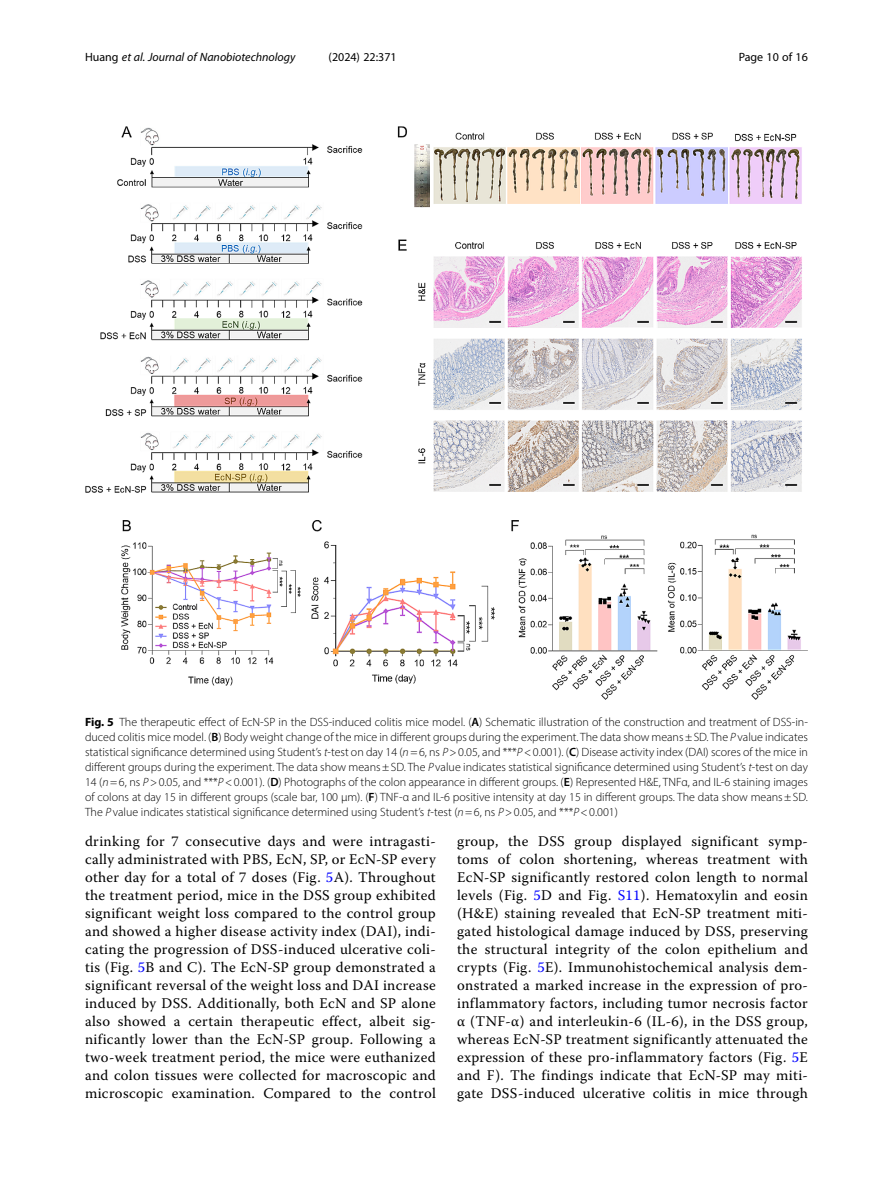
<style>
.page{position:relative;width:893px;height:1191px;background:#fff}
.page>*{position:absolute;margin:0;border:0;box-sizing:border-box;transform-origin:0 0}
.Body_Text{font:14.7px/18px "Warnock Pro";letter-spacing:.02em;color:#000;text-align:justify}
.Figure_Caption{font:300 12px/15px "Myriad Pro";color:#000;text-align:justify}
.t1{font:italic 12px "Myriad Pro";color:#000}
.t2{font:12px "Myriad Pro";color:#000}
.s1{font-style:normal}
.s2{font-weight:700}
.s3{font-weight:600}
.s4{font-style:italic}
.s5{color:#00f}
</style>
<div class="page">
<img style="left:85px;top:126px;width:723px;height:573px">
<p class="t1" style="left:85px;top:50px;width:212px"><span class="s1">Huang</span> et al. Journal of Nanobiotechnology</p>
<p class="t2" style="left:329px;top:50px;width:70px">(2024) 22:371</p>
<p class="t2" style="left:739px;top:50px;width:71px">Page 10 of 16</p>
<p class="Figure_Caption" style="left:85px;top:715px;width:724px"><span class="s2">Fig. 5</span> The therapeutic effect of EcN-SP in the DSS-induced colitis mice model. (<span class="s3">A</span>) Schematic illustration of the construction and treatment of DSS-in&shy;duced colitis mice model. (<span class="s3">B</span>) Body weight change of the mice in different groups during the experiment. The data show means±SD. The <span class="s4">P</span> value indicates statistical significance determined using Student’s <span class="s4">t</span>-test on day 14 (<span class="s4">n</span>=6, ns <span class="s4">P</span>&gt;0.05, and ***<span class="s4">P</span>&lt;0.001). (<span class="s3">C</span>) Disease activity index (DAI) scores of the mice in different groups during the experiment. The data show means±SD. The <span class="s4">P</span> value indicates statistical significance determined using Student’s <span class="s4">t</span>-test on day 14 (<span class="s4">n</span>=6, ns <span class="s4">P</span>&gt;0.05, and ***<span class="s4">P</span>&lt;0.001). (<span class="s3">D</span>) Photographs of the colon appearance in different groups. (<span class="s3">E</span>) Represented H&amp;E, TNFα, and IL-6 staining images of colons at day 15 in different groups (scale bar, 100 μm). (<span class="s3">F</span>) TNF-α and IL-6 positive intensity at day 15 in different groups. The data show means±SD.<br>The <span class="s4">P</span> value indicates statistical significance determined using Student’s <span class="s4">t</span>-test (<span class="s4">n</span>=6, ns <span class="s4">P</span>&gt;0.05, and ***<span class="s4">P</span>&lt;0.001)</p>
<p class="Body_Text" style="left:85px;top:832px;width:352px">drinking for 7 consecutive days and were intragasti&shy;cally administrated with PBS, EcN, SP, or EcN-SP every other day for a total of 7 doses (Fig. <span class="s5">5</span>A). Throughout the treatment period, mice in the DSS group exhibited significant weight loss compared to the control group and showed a higher disease activity index (DAI), indi&shy;cating the progression of DSS-induced ulcerative coli&shy;tis (Fig. <span class="s5">5</span>B and C). The EcN-SP group demonstrated a significant reversal of the weight loss and DAI increase induced by DSS. Additionally, both EcN and SP alone also showed a certain therapeutic effect, albeit sig&shy;nificantly lower than the EcN-SP group. Following a two-week treatment period, the mice were euthanized and colon tissues were collected for macroscopic and microscopic examination. Compared to the control</p>
<p class="Body_Text" style="left:457px;top:832px;width:352px">group, the DSS group displayed significant symp&shy;toms of colon shortening, whereas treatment with EcN-SP significantly restored colon length to normal levels (Fig. <span class="s5">5</span>D and Fig. <span class="s5">S11</span>). Hematoxylin and eosin (H&amp;E) staining revealed that EcN-SP treatment miti&shy;gated histological damage induced by DSS, preserving the structural integrity of the colon epithelium and crypts (Fig. <span class="s5">5</span>E). Immunohistochemical analysis dem&shy;onstrated a marked increase in the expression of pro&shy;inflammatory factors, including tumor necrosis factor α (TNF-α) and interleukin-6 (IL-6), in the DSS group, whereas EcN-SP treatment significantly attenuated the expression of these pro-inflammatory factors (Fig. <span class="s5">5</span>E and F). The findings indicate that EcN-SP may miti&shy;gate DSS-induced ulcerative colitis in mice through</p>
</div>
